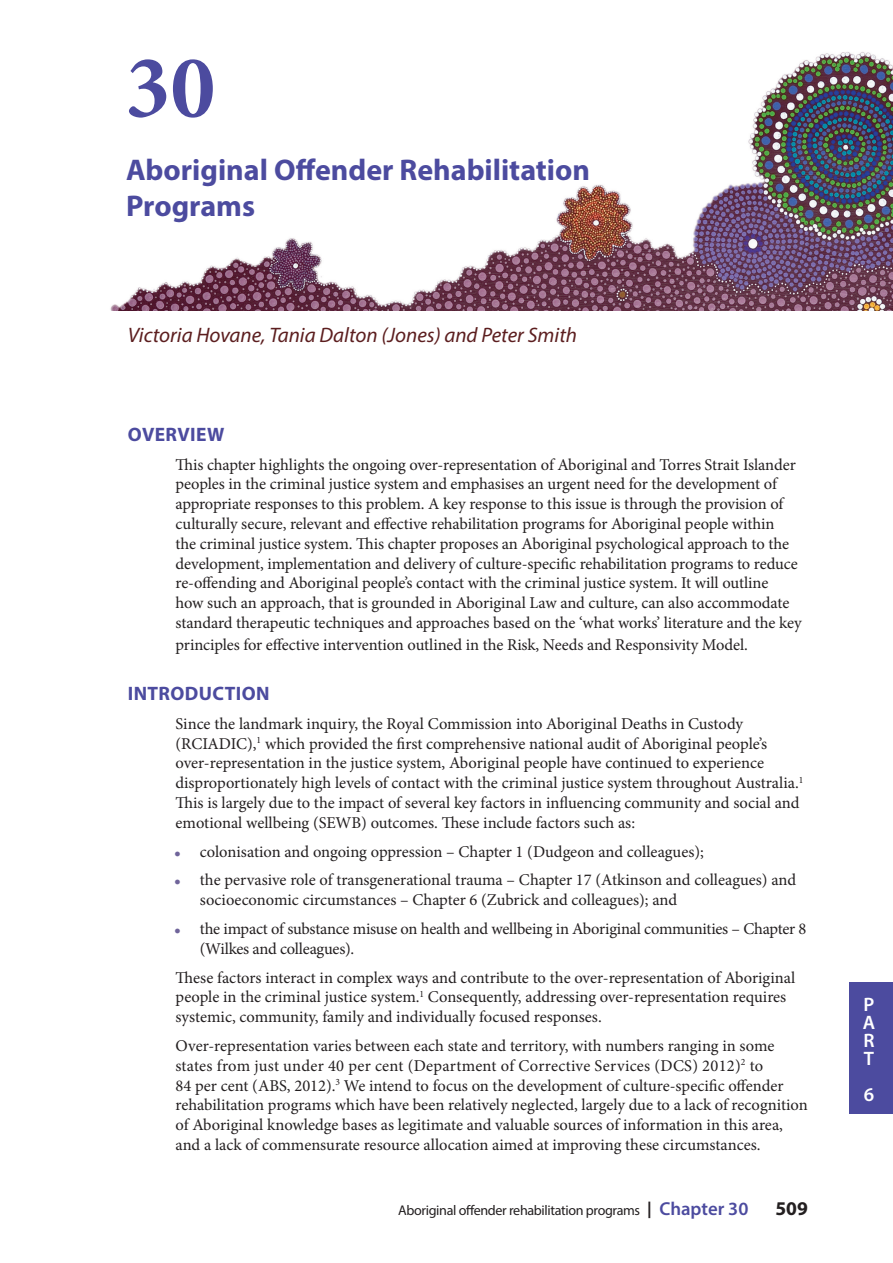
<style>
.page{position:relative;width:893px;height:1263px;background:#fff}
.page>*{position:absolute;margin:0;border:0;box-sizing:border-box;transform-origin:0 0}
.t1{font:700 90px "Minion Pro";color:#4c4b9f}
.Chapter_Title{font:700 30px/36px "Myriad Pro";color:#4c4b9f}
.Chapter_Authors{font:italic 21px "Myriad Pro";color:#5c1e1f}
.Section_Head{font:700 19.5px "Myriad Pro";letter-spacing:.02em;color:#4c4b9f}
.t2{font:600 19.5px/18px "Myriad Pro";color:#fff;text-align:justify}
.t3{font:700 19.5px "Myriad Pro";color:#231f20}
.Body_text{font:16.5px/19.8px "Minion Pro";letter-spacing:-.005em;color:#231f20}
.t4{font:14.1px "Myriad Pro";letter-spacing:-.025em;color:#231f20}
.s1{font-weight:700;font-size:16.5px}
.s2{font-weight:600;font-size:18.75px;color:#4c4b9f}
</style>
<div class="page">
<div style="left:849px;top:982px;width:44px;height:131px;background:#4c4b9f"></div>
<img style="left:110px;top:52px;width:783px;height:258px">
<p class="t1" style="left:125px;top:24px;width:91px">30</p>
<p class="Chapter_Title" style="left:126px;top:151px;width:465px">Aboriginal Offender Rehabilitation<br>Programs</p>
<p class="Chapter_Authors" style="left:128px;top:322px;width:451px">Victoria Hovane, Tania Dalton (Jones) and Peter Smith</p>
<p class="Section_Head" style="left:128px;top:421px;width:98px">OVERVIEW</p>
<p class="Body_text" style="left:176px;top:454px;width:628px">This chapter highlights the ongoing over-representation of Aboriginal and Torres Strait Islander peoples in the criminal justice system and emphasises an urgent need for the development of appropriate responses to this problem. A key response to this issue is through the provision of culturally secure, relevant and effective rehabilitation programs for Aboriginal people within<br>the criminal justice system. This chapter proposes an Aboriginal psychological approach to the development, implementation and delivery of culture-specific rehabilitation programs to reduce re-offending and Aboriginal people’s contact with the criminal justice system. It will outline<br>how such an approach, that is grounded in Aboriginal Law and culture, can also accommodate standard therapeutic techniques and approaches based on the ‘what works’ literature and the key</p>
<p class="Body_text" style="left:176px;top:634px;width:574px">principles for effective intervention outlined in the Risk, Needs and Responsivity Model.</p>
<p class="Section_Head" style="left:128px;top:681px;width:143px">INTRODUCTION</p>
<p class="Body_text" style="left:176px;top:714px;width:629px">Since the landmark inquiry, the Royal Commission into Aboriginal Deaths in Custody (RCIADIC),<sup>1</sup> which provided the first comprehensive national audit of Aboriginal people’s over-representation in the justice system, Aboriginal people have continued to experience disproportionately high levels of contact with the criminal justice system throughout Australia.<sup>1<br></sup>This is largely due to the impact of several key factors in influencing community and social and emotional wellbeing (SEWB) outcomes. These include factors such as:</p>
<p class="Body_text" style="left:200px;top:841px;width:505px">colonisation and ongoing oppression – Chapter 1 (Dudgeon and colleagues);</p>
<p class="Body_text" style="left:200px;top:870px;width:598px">the pervasive role of transgenerational trauma – Chapter 17 (Atkinson and colleagues) and socioeconomic circumstances – Chapter 6 (Zubrick and colleagues); and</p>
<p class="Body_text" style="left:200px;top:919px;width:608px">the impact of substance misuse on health and wellbeing in Aboriginal communities – Chapter 8 (Wilkes and colleagues).</p>
<p class="Body_text" style="left:176px;top:967px;width:621px">These factors interact in complex ways and contribute to the over-representation of Aboriginal people in the criminal justice system.<sup>1</sup> Consequently, addressing over-representation requires systemic, community, family and individually focused responses.</p>
<p class="Body_text" style="left:176px;top:1036px;width:634px">Over-representation varies between each state and territory, with numbers ranging in some states from just under 40 per cent (Department of Corrective Services (DCS) 2012)<sup>2</sup> to<br>84 per cent (ABS, 2012).<sup>3</sup> We intend to focus on the development of culture-specific offender rehabilitation programs which have been relatively neglected, largely due to a lack of recognition of Aboriginal knowledge bases as legitimate and valuable sources of information in this area, and a lack of commensurate resource allocation aimed at improving these circumstances.</p>
<p class="t4" style="left:398px;top:1202px;width:352px">Aboriginal offender rehabilitation programs <span class="s1">|</span> <span class="s2">Chapter 30</span></p>
<p class="t3" style="left:775px;top:1196px;width:34px">509</p>
<p class="t2" style="left:863px;top:994px;width:14px">P A R T</p>
<p class="t2" style="left:864px;top:1084px;width:12px">6</p>
</div>
